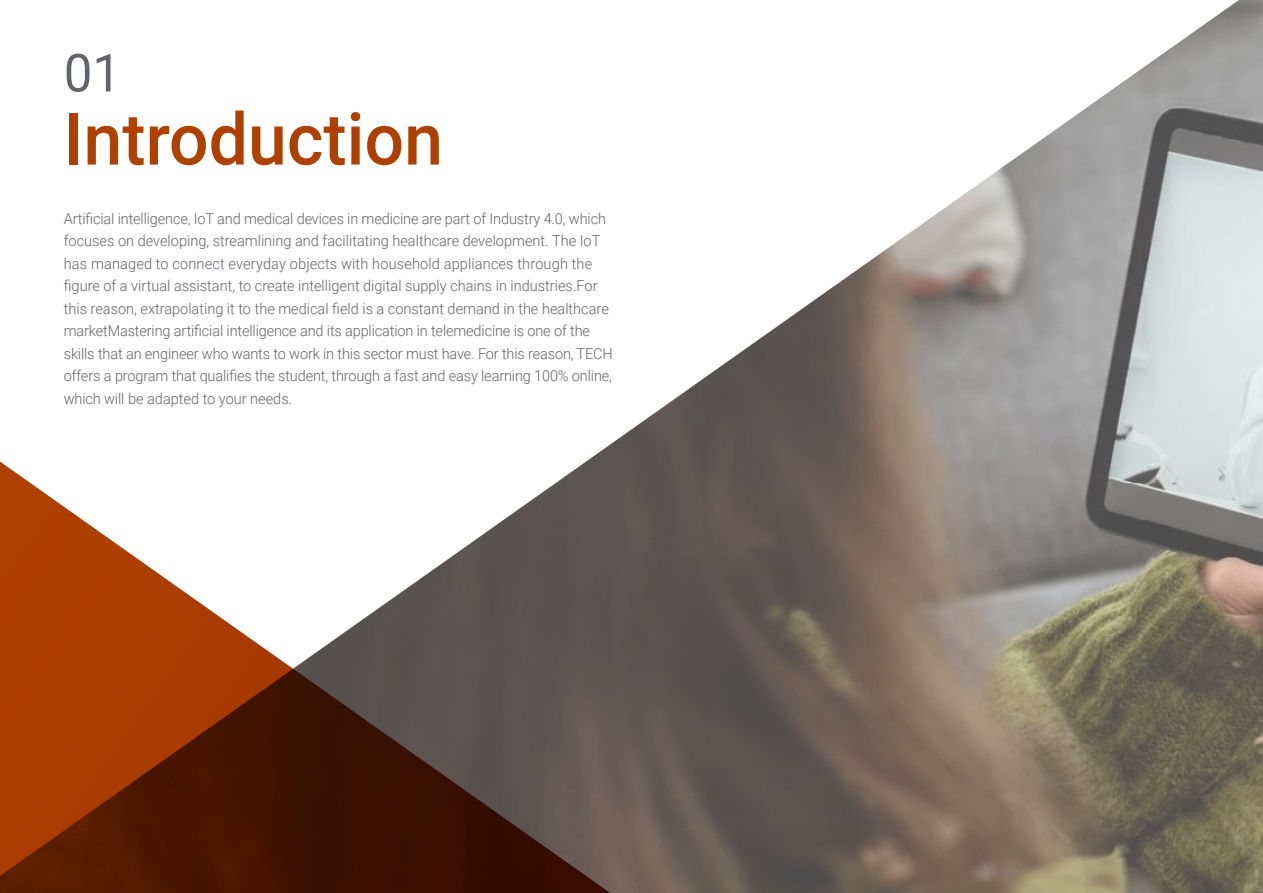
<style>
.page{position:relative;width:1263px;height:893px;background:#fff}
.page>*{position:absolute;margin:0;border:0;box-sizing:border-box;transform-origin:0 0}
.t1{font:500 72px "Roboto";color:#ae4000}
.t2{font:52.5px "Roboto";color:#61646a}
.t3{font:300 15px/22.5px "Roboto";letter-spacing:-.01em;color:#61646a}
</style>
<div class="page">
<img style="left:608px;top:0;width:655px;height:893px">
<svg style="left:0;top:446px;width:640px;height:447px"></svg>
<h2 class="t2" style="left:64px;top:36px;width:59px">01</h2>
<h1 class="t1" style="left:64px;top:89px;width:381px">Introduction</h1>
<p class="t3" style="left:64px;top:207px;width:551px">Artificial intelligence, IoT and medical devices in medicine are part of Industry 4.0, which focuses on developing, streamlining and facilitating healthcare development. The IoT has managed to connect everyday objects with household appliances through the figure of a virtual assistant, to create intelligent digital supply chains in industries.For this reason, extrapolating it to the medical field is a constant demand in the healthcare marketMastering artificial intelligence and its application in telemedicine is one of the skills that an engineer who wants to work in this sector must have. For this reason, TECH offers a program that qualifies the student, through a fast and easy learning 100% online, which will be adapted to your needs.</p>
</div>
